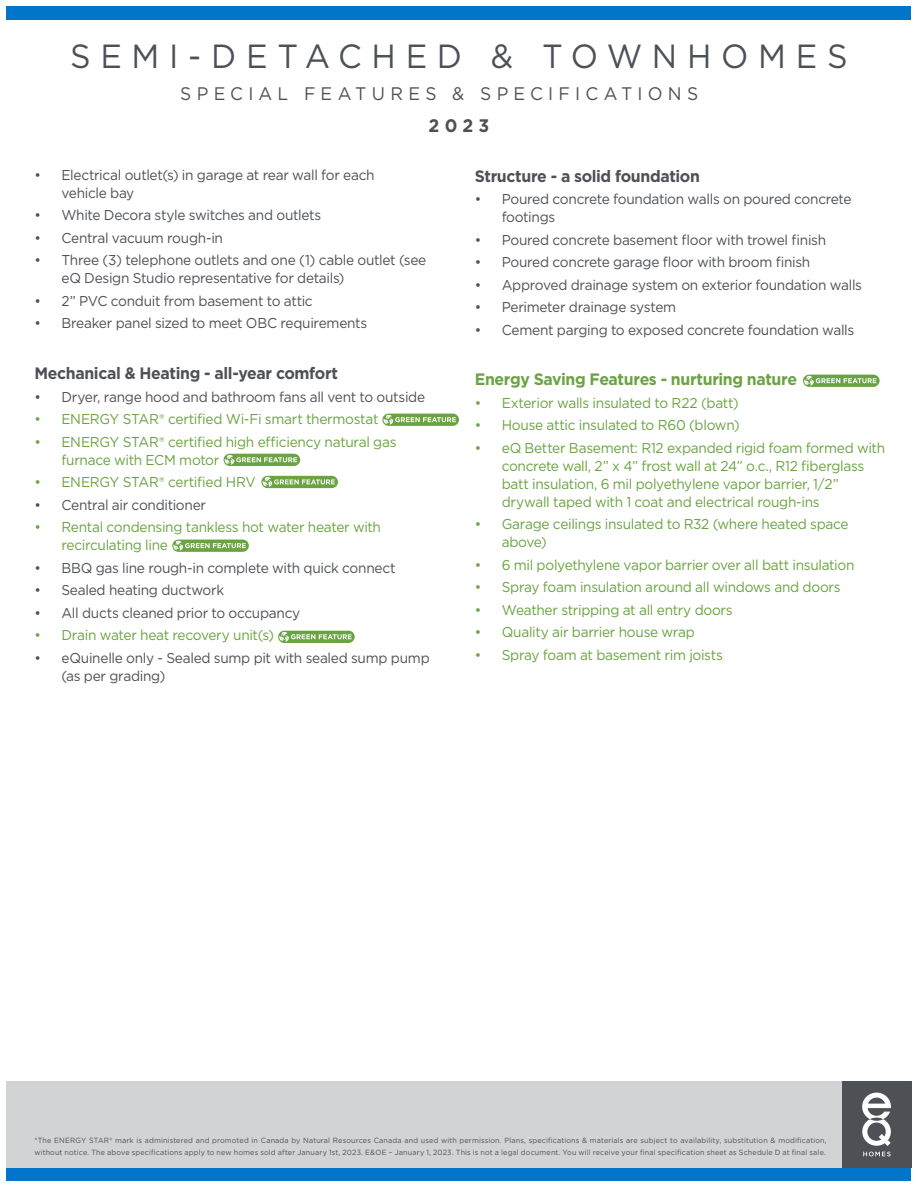
<style>
.page{position:relative;width:918px;height:1188px;background:#fff}
.page>*{position:absolute;margin:0;border:0;box-sizing:border-box;transform-origin:0 0}
.t1{font:33.45px "Gotham";letter-spacing:.3em;color:#4d5156;scale:.96 1}
.t2{font:18.15px "Gotham";letter-spacing:.3em;color:#4d5156;scale:.96 1}
.t3{font:700 18.15px "Gotham";color:#4d5156;scale:.96 1}
.t4{font:700 16.5px "Gotham";letter-spacing:-.02em;color:#4d5156;scale:.96 1}
.t5{font:700 16.5px "Gotham";letter-spacing:-.025em;color:#6aa342;scale:.96 1}
.t6{font:14.25px/18px "Gotham";letter-spacing:-.02em;color:#4d5156;scale:.96 1}
.t7{font:14.25px/18px "Gotham";letter-spacing:-.025em;color:#6aa342;scale:.96 1}
.t8{font:7.5px/12px "Gotham";letter-spacing:.02em;color:#4d5156;scale:.96 1}
</style>
<div class="page">
<svg style="left:382px;top:414px;width:77px;height:12px"></svg>
<svg style="left:384px;top:415px;width:72px;height:10px"></svg>
<div style="left:224px;top:454px;width:76px;height:12px;background:#6aa342;border-radius:6px"></div>
<svg style="left:225px;top:455px;width:72px;height:10px"></svg>
<svg style="left:261px;top:476px;width:77px;height:12px"></svg>
<svg style="left:262px;top:477px;width:73px;height:10px"></svg>
<svg style="left:278px;top:631px;width:77px;height:12px"></svg>
<svg style="left:279px;top:632px;width:73px;height:10px"></svg>
<svg style="left:172px;top:540px;width:77px;height:12px"></svg>
<svg style="left:173px;top:541px;width:73px;height:10px"></svg>
<svg style="left:803px;top:375px;width:77px;height:12px"></svg>
<svg style="left:804px;top:376px;width:73px;height:10px"></svg>
<div style="left:7px;top:7px;width:904px;height:13px;background:#0075c9"></div>
<div style="left:7px;top:1168px;width:904px;height:13px;background:#0075c9"></div>
<div style="left:7px;top:1081px;width:835px;height:87px;background:#d1d3d4"></div>
<div style="left:842px;top:1081px;width:69px;height:87px;background:#4d5156"></div>
<svg style="left:863px;top:1152px;width:28px;height:4px"></svg>
<svg style="left:862px;top:1093px;width:29px;height:53px"></svg>
<h1 class="t1" style="left:70px;top:35px;width:811px">SEMI-DETACHED &amp; TOWNHOMES</h1>
<p class="t2" style="left:180px;top:82px;width:541px">SPECIAL FEATURES &amp; SPECIFICATIONS</p>
<p class="t3" style="left:429px;top:114px;width:65px">2023</p>
<p class="t6" style="left:61px;top:166px;width:328px;text-indent:-27px">• Electrical outlet(s) in garage at rear wall for each vehicle bay</p>
<p class="t6" style="left:34px;top:206px;width:300px">• White Decora style switches and outlets</p>
<p class="t6" style="left:34px;top:229px;width:198px">• Central vacuum rough-in</p>
<p class="t6" style="left:61px;top:251px;width:382px;text-indent:-27px">• Three (3) telephone outlets and one (1) cable outlet (see eQ Design Studio representative for details)</p>
<p class="t6" style="left:34px;top:292px;width:291px">• 2” PVC conduit from basement to attic</p>
<p class="t6" style="left:34px;top:314px;width:348px">• Breaker panel sized to meet OBC requirements</p>
<p class="t4" style="left:34px;top:362px;width:318px">Mechanical &amp; Heating - all-year comfort</p>
<p class="t6" style="left:34px;top:387px;width:409px">• Dryer, range hood and bathroom fans all vent to outside</p>
<p class="t7" style="left:34px;top:410px;width:360px">• ENERGY STAR® certified Wi-Fi smart thermostat</p>
<p class="t7" style="left:61px;top:432px;width:351px;text-indent:-27px">• ENERGY STAR® certified high efficiency natural gas furnace with ECM motor</p>
<p class="t7" style="left:34px;top:473px;width:232px">• ENERGY STAR® certified HRV</p>
<p class="t6" style="left:34px;top:495px;width:180px">• Central air conditioner</p>
<p class="t7" style="left:61px;top:518px;width:334px;text-indent:-27px">• Rental condensing tankless hot water heater with recirculating line</p>
<p class="t6" style="left:34px;top:558px;width:378px">• BBQ gas line rough-in complete with quick connect</p>
<p class="t6" style="left:34px;top:581px;width:199px">• Sealed heating ductwork</p>
<p class="t6" style="left:34px;top:603px;width:278px">• All ducts cleaned prior to occupancy</p>
<p class="t7" style="left:34px;top:626px;width:251px">• Drain water heat recovery unit(s)</p>
<p class="t6" style="left:61px;top:648px;width:385px;text-indent:-27px">• eQuinelle only - Sealed sump pit with sealed sump pump (as per grading)</p>
<p class="t4" style="left:475px;top:165px;width:236px">Structure - a solid foundation</p>
<p class="t6" style="left:502px;top:190px;width:366px;text-indent:-27px">• Poured concrete foundation walls on poured concrete footings</p>
<p class="t6" style="left:475px;top:230px;width:368px">• Poured concrete basement floor with trowel finish</p>
<p class="t6" style="left:475px;top:253px;width:351px">• Poured concrete garage floor with broom finish</p>
<p class="t6" style="left:475px;top:275px;width:405px">• Approved drainage system on exterior foundation walls</p>
<p class="t6" style="left:475px;top:298px;width:211px">• Perimeter drainage system</p>
<p class="t6" style="left:475px;top:320px;width:397px">• Cement parging to exposed concrete foundation walls</p>
<p class="t5" style="left:475px;top:369px;width:337px">Energy Saving Features - nurturing nature</p>
<p class="t7" style="left:475px;top:393px;width:277px">• Exterior walls insulated to R22 (batt)</p>
<p class="t7" style="left:475px;top:416px;width:277px">• House attic insulated to R60 (blown)</p>
<p class="t7" style="left:502px;top:438px;width:401px;text-indent:-27px">• eQ Better Basement: R12 expanded rigid foam formed with concrete wall, 2” x 4” frost wall at 24” o.c., R12 fiberglass batt insulation, 6 mil polyethylene vapor barrier, 1/2” drywall taped with 1 coat and electrical rough-ins</p>
<p class="t7" style="left:502px;top:515px;width:363px;text-indent:-27px">• Garage ceilings insulated to R32 (where heated space above)</p>
<p class="t7" style="left:475px;top:555px;width:397px">• 6 mil polyethylene vapor barrier over all batt insulation</p>
<p class="t7" style="left:475px;top:578px;width:383px">• Spray foam insulation around all windows and doors</p>
<p class="t7" style="left:475px;top:600px;width:270px">• Weather stripping at all entry doors</p>
<p class="t7" style="left:475px;top:623px;width:231px">• Quality air barrier house wrap</p>
<p class="t7" style="left:475px;top:645px;width:260px">• Spray foam at basement rim joists</p>
<p class="t8" style="left:34px;top:1134px;width:827px">*The ENERGY STAR® mark is administered and promoted in Canada by Natural Resources Canada and used with permission. Plans, specifications &amp; materials are subject to availability, substitution &amp; modification, without notice. The above specifications apply to new homes sold after January 1st, 2023. E&amp;OE – January 1, 2023. This is not a legal document. You will receive your final specification sheet as Schedule D at final sale.</p>
</div>
